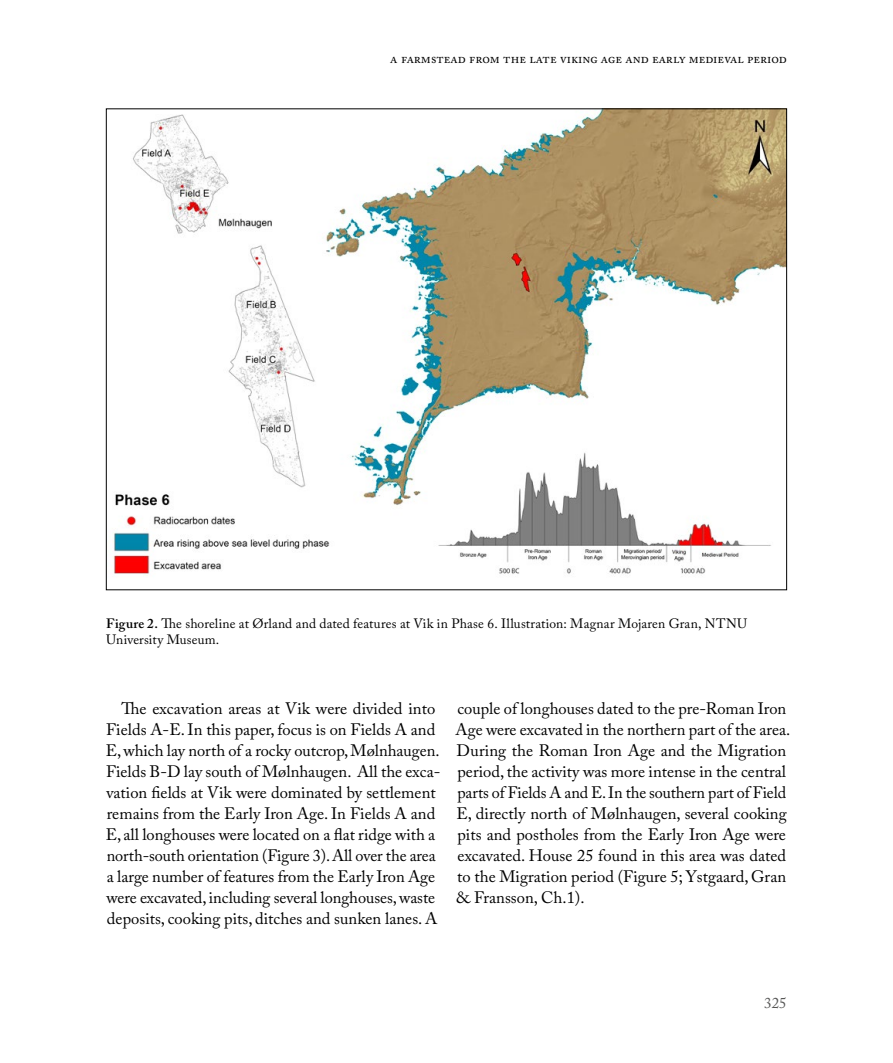
<style>
.page{position:relative;width:893px;height:1063px;background:#fff}
.page>*{position:absolute;margin:0;border:0;box-sizing:border-box;transform-origin:0 0}
.t1{font:16.5px/21px "Adobe Caslon Pro";color:#000}
.t2{font:15px "Adobe Caslon Pro";color:#565655}
.t3{font:13.5px/16.2px "Adobe Caslon Pro";letter-spacing:.03em;color:#000}
.t4{font:13.5px "Adobe Caslon Pro";color:#000}
.s1{font-weight:600}
</style>
<div class="page">
<img style="left:113px;top:110px;width:672px;height:466px">
<p class="t4" style="left:390px;top:50px;width:398px">A farmstead from the late Viking Age and early medieval period</p>
<p class="t3" style="left:106px;top:615px;width:640px"><span class="s1">Figure 2.</span> The shoreline at Ørland and dated features at Vik in Phase 6. Illustration: Magnar Mojaren Gran, NTNU<br>University Museum.</p>
<p class="t1" style="left:106px;top:698px;width:336px;text-indent:16px">The excavation areas at Vik were divided into Fields A-E. In this paper, focus is on Fields A and E, which lay north of a rocky outcrop, Mølnhaugen.<br>Fields B-D lay south of Mølnhaugen. All the exca&shy;vation fields at Vik were dominated by settlement remains from the Early Iron Age. In Fields A and E, all longhouses were located on a flat ridge with a north-south orientation (Figure 3). All over the area a large number of features from the Early Iron Age were excavated, including several longhouses, waste deposits, cooking pits, ditches and sunken lanes. A</p>
<p class="t1" style="left:456px;top:698px;width:336px">couple of longhouses dated to the pre-Roman Iron Age were excavated in the northern part of the area.<br>During the Roman Iron Age and the Migration period, the activity was more intense in the central parts of Fields A and E. In the southern part of Field E, directly north of Mølnhaugen, several cooking pits and postholes from the Early Iron Age were excavated. House 25 found in this area was dated to the Migration period (Figure 5; Ystgaard, Gran &amp; Fransson, Ch.1).</p>
<p class="t2" style="left:764px;top:994px;width:24px">325</p>
</div>
